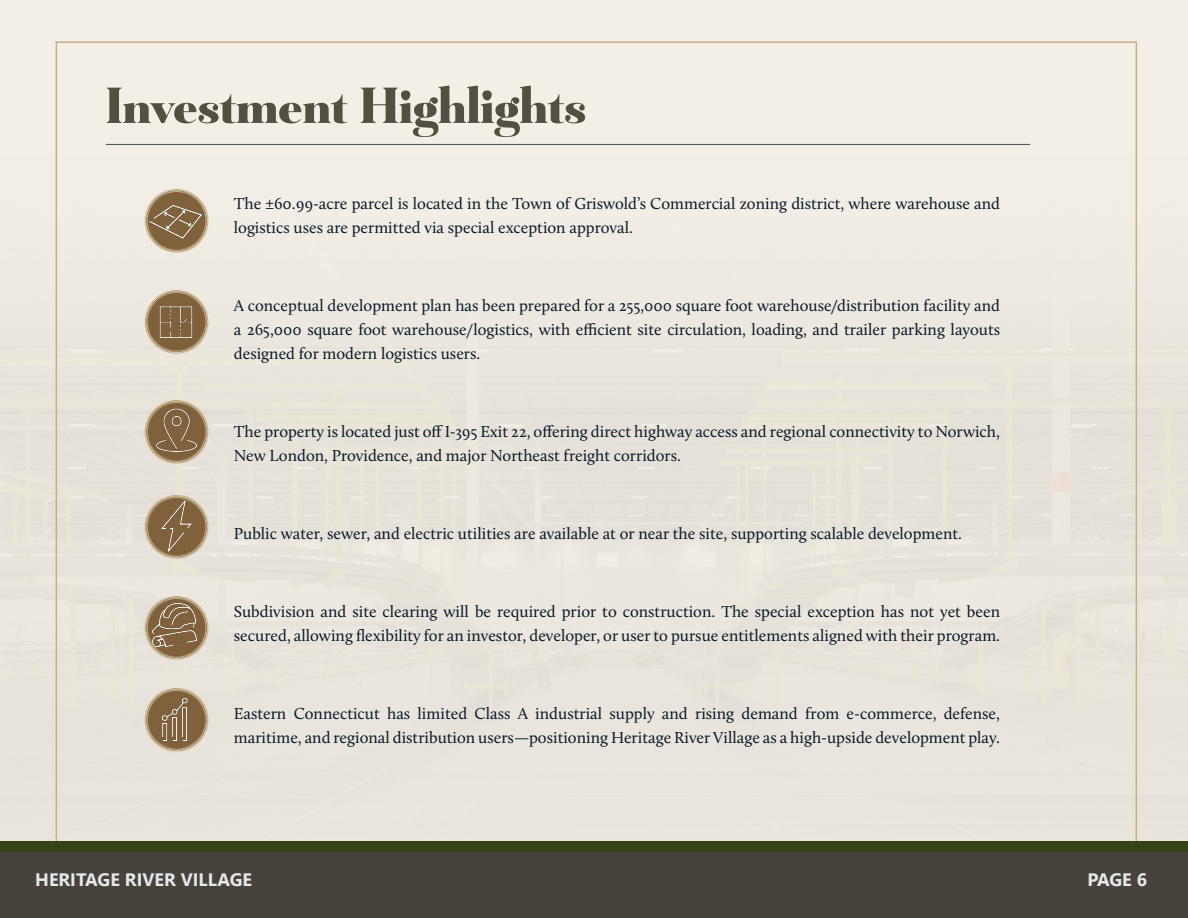
<style>
.page{position:relative;width:1188px;height:918px;background:#eae6de}
.page>*{position:absolute;margin:0;border:0;box-sizing:border-box;transform-origin:0 0}
.t1{font:900 52.5px "Mr Gabe";color:#515043}
.t2{font:700 18px "Nirmala Text";color:#e6e7e9}
.t3{font:16.5px/24px "Calluna";color:#091928}
</style>
<div class="page">
<hr style="left:106px;top:144px;width:924px;height:1px;background:#575c5a">
<svg style="left:146px;top:291px;width:61px;height:61px"></svg>
<img style="left:155px;top:302px;width:41px;height:41px">
<div style="left:145px;top:290px;width:63px;height:64px;border:1px solid #c5af85;border-radius:50%"></div>
<div style="left:147px;top:292px;width:59px;height:60px;border:1px solid #c5af85;border-radius:50%"></div>
<img style="left:146px;top:190px;width:61px;height:61px;border-radius:30px">
<div style="left:145px;top:189px;width:63px;height:64px;border:1px solid #c5af85;border-radius:50%"></div>
<div style="left:147px;top:191px;width:59px;height:60px;border:1px solid #c5af85;border-radius:50%"></div>
<svg style="left:146px;top:401px;width:61px;height:61px"></svg>
<img style="left:152px;top:406px;width:48px;height:48px">
<div style="left:145px;top:400px;width:63px;height:64px;border:1px solid #c5af85;border-radius:50%"></div>
<div style="left:147px;top:402px;width:59px;height:60px;border:1px solid #c5af85;border-radius:50%"></div>
<svg style="left:146px;top:496px;width:61px;height:61px"></svg>
<img style="left:149px;top:498px;width:55px;height:54px">
<div style="left:145px;top:495px;width:63px;height:64px;border:1px solid #c5af85;border-radius:50%"></div>
<div style="left:147px;top:497px;width:59px;height:60px;border:1px solid #c5af85;border-radius:50%"></div>
<svg style="left:146px;top:689px;width:61px;height:61px"></svg>
<img style="left:148px;top:692px;width:52px;height:53px">
<div style="left:145px;top:688px;width:63px;height:64px;border:1px solid #c5af85;border-radius:50%"></div>
<div style="left:147px;top:690px;width:59px;height:60px;border:1px solid #c5af85;border-radius:50%"></div>
<svg style="left:146px;top:597px;width:61px;height:61px"></svg>
<img style="left:148px;top:598px;width:53px;height:53px">
<div style="left:145px;top:596px;width:63px;height:64px;border:1px solid #c5af85;border-radius:50%"></div>
<div style="left:147px;top:598px;width:59px;height:60px;border:1px solid #c5af85;border-radius:50%"></div>
<svg style="left:174px;top:633px;width:12px;height:16px"></svg>
<div style="left:0;top:845px;width:1188px;height:73px;background:#47423c"></div>
<div style="left:0;top:841px;width:1188px;height:11px;background:#36431a"></div>
<p class="t1" style="left:106px;top:77px;width:482px">Investment Highlights</p>
<p class="t3" style="left:234px;top:192px;width:768px">The ±60.99-acre parcel is located in the Town of Griswold’s Commercial zoning district, where warehouse and logistics uses are permitted via special exception approval.</p>
<p class="t3" style="left:234px;top:294px;width:768px;text-align:justify">A conceptual development plan has been prepared for a 255,000 square foot warehouse/distribution facility and a 265,000 square foot warehouse/logistics, with efficient site circulation, loading, and trailer parking layouts designed for modern logistics users.</p>
<p class="t3" style="left:234px;top:420px;width:768px">The property is located just off I-395 Exit 22, offering direct highway access and regional connectivity to Norwich,<br>New London, Providence, and major Northeast freight corridors.</p>
<p class="t3" style="left:234px;top:522px;width:730px">Public water, sewer, and electric utilities are available at or near the site, supporting scalable development.</p>
<p class="t3" style="left:234px;top:600px;width:768px">Subdivision and site clearing will be required prior to construction. The special exception has not yet been secured, allowing flexibility for an investor, developer, or user to pursue entitlements aligned with their program.</p>
<p class="t3" style="left:234px;top:702px;width:768px">Eastern Connecticut has limited Class A industrial supply and rising demand from e-commerce, defense, maritime, and regional distribution users—positioning Heritage River Village as a high-upside development play.</p>
<p class="t2" style="left:35px;top:865px;width:218px">HERITAGE RIVER VILLAGE</p>
<p class="t2" style="left:1087px;top:865px;width:61px">PAGE 6</p>
</div>
